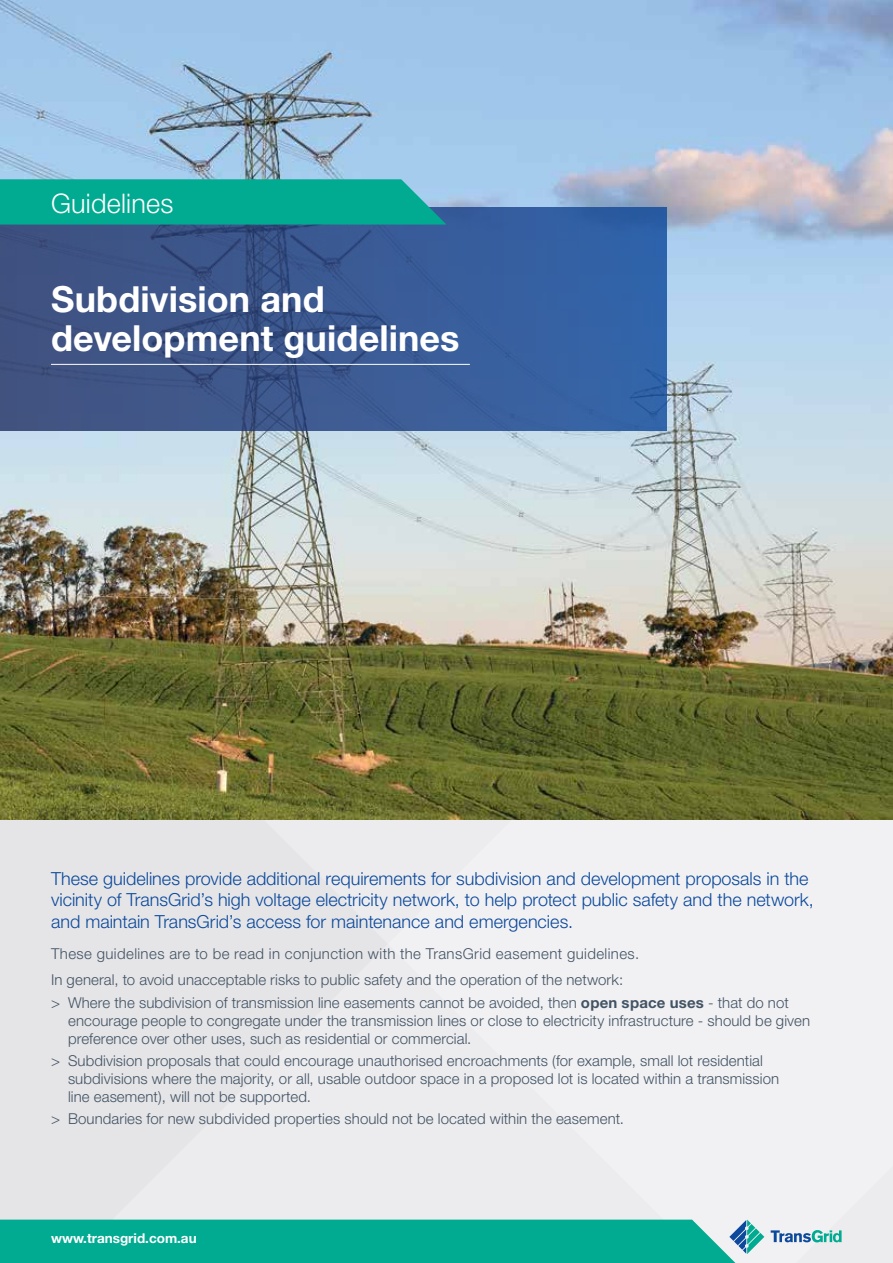
<style>
.page{position:relative;width:893px;height:1263px;background:#fff}
.page>*{position:absolute;margin:0;border:0;box-sizing:border-box;transform-origin:0 0}
.t1{font:700 36px/39px "Helvetica Neue";letter-spacing:.005em;color:#fff}
.t2{font:300 27px "Helvetica Neue";letter-spacing:.005em;color:#fff}
.t3{font:300 18px/21.6px "Helvetica Neue";color:#0c499c}
.t4{font:300 15px/18px "Helvetica Neue";letter-spacing:.005em;color:#425364}
.t5{font:700 13.5px "Helvetica Neue";color:#fff}
.s1{font-weight:700}
</style>
<div class="page">
<div style="left:0;top:820px;width:893px;height:443px;background:#ececee"></div>
<svg style="left:771px;top:1230px;width:71px;height:12px"></svg>
<svg style="left:0;top:1219px;width:764px;height:44px;background:#0eae96"></svg>
<img style="left:0;top:0;width:893px;height:820px">
<svg style="left:0;top:208px;width:666px;height:222px;background:#395992"></svg>
<hr style="left:51px;top:364px;width:419px;height:1px;background:#fff">
<svg style="left:0;top:179px;width:446px;height:46px;background:#08ab95"></svg>
<h2 class="t2" style="left:51px;top:186px;width:124px">Guidelines</h2>
<h1 class="t1" style="left:51px;top:279px;width:410px">Subdivision and development guidelines</h1>
<p class="t3" style="left:51px;top:867px;width:764px">These guidelines provide additional requirements for subdivision and development proposals in the vicinity of TransGrid’s high voltage electricity network, to help protect public safety and the network, and maintain TransGrid’s access for maintenance and emergencies.</p>
<p class="t4" style="left:51px;top:940px;width:590px;line-height:26.5px">These guidelines are to be read in conjunction with the TransGrid easement guidelines.<br>In general, to avoid unacceptable risks to public safety and the operation of the network:</p>
<p class="t4" style="left:68px;top:993px;width:744px;text-indent:-17px">&gt; Where the subdivision of transmission line easements cannot be avoided, then <span class="s1">open space uses</span> - that do not encourage people to congregate under the transmission lines or close to electricity infrastructure - should be given preference over other uses, such as residential or commercial.</p>
<p class="t4" style="left:68px;top:1051px;width:713px;text-indent:-17px">&gt; Subdivision proposals that could encourage unauthorised encroachments (for example, small lot residential subdivisions where the majority, or all, usable outdoor space in a proposed lot is located within a transmission line easement), will not be supported.</p>
<p class="t4" style="left:51px;top:1109px;width:574px">&gt; Boundaries for new subdivided properties should not be located within the easement.</p>
<p class="t5" style="left:51px;top:1229px;width:147px">www.transgrid.com.au</p>
</div>
